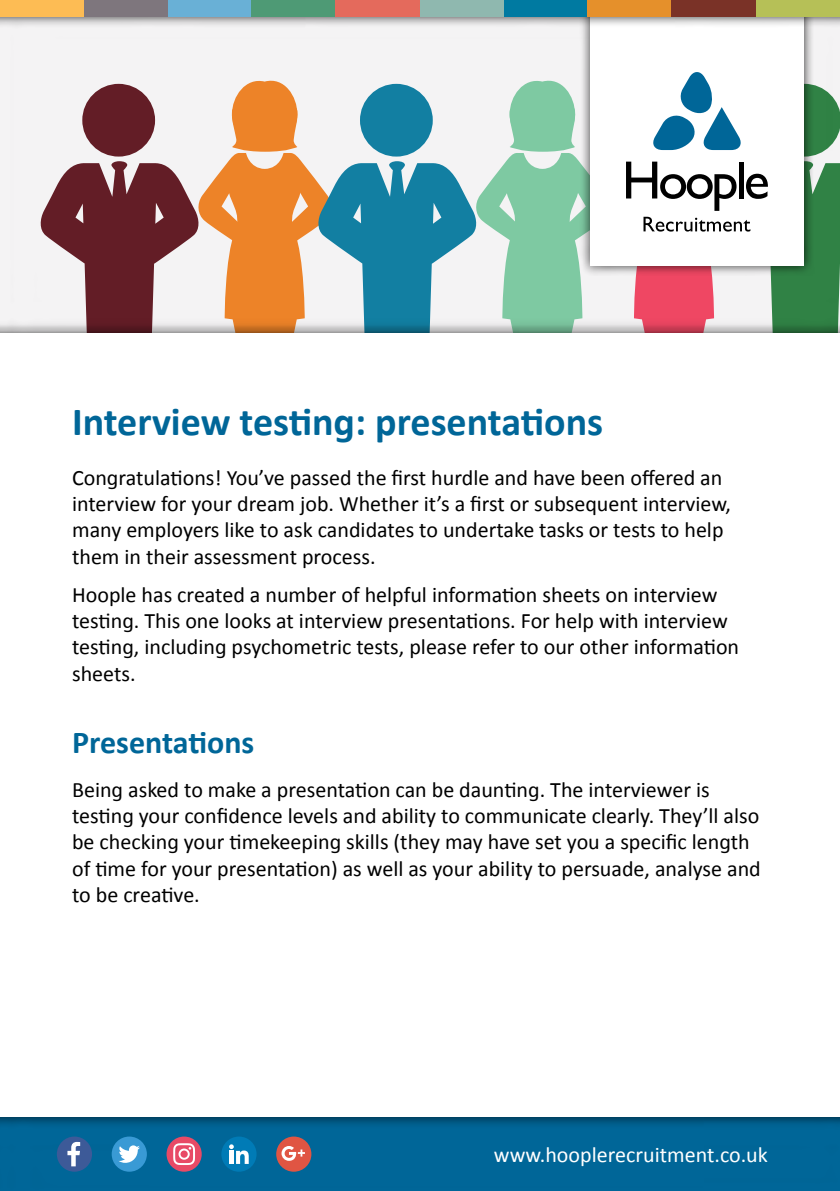
<style>
.page{position:relative;width:840px;height:1191px;background:#fff}
.page>*{position:absolute;margin:0;border:0;box-sizing:border-box;transform-origin:0 0}
.t1{font:700 40px "Calibri";color:#006698}
.t2{font:700 32px "Calibri";color:#006698}
.t3{font:22px/26.4px "Calibri";color:#000}
.t4{font:22px "Calibri";color:#fff}
</style>
<div class="page">
<div style="left:0;top:1100px;width:839px;height:91px;background:#000;opacity:.75"></div>
<div style="left:57px;top:1136px;width:35px;height:35px;background:#3d5a98;border-radius:50%"></div>
<svg style="left:67px;top:1141px;width:13px;height:25px"></svg>
<div style="left:112px;top:1136px;width:35px;height:35px;background:#399ad5;border-radius:50%"></div>
<svg style="left:119px;top:1145px;width:21px;height:17px"></svg>
<div style="left:166px;top:1136px;width:36px;height:35px;background:#e84a66;border-radius:50%"></div>
<svg style="left:173px;top:1143px;width:22px;height:22px"></svg>
<div style="left:221px;top:1136px;width:35px;height:35px;background:#007bb6;border-radius:50%"></div>
<svg style="left:229px;top:1144px;width:19px;height:19px"></svg>
<div style="left:276px;top:1136px;width:35px;height:35px;background:#e05543;border-radius:50%"></div>
<svg style="left:281px;top:1146px;width:24px;height:14px"></svg>
<div style="left:0;top:0;width:839px;height:333px;background:#f4f3f4"></div>
<div style="left:589px;top:0;width:214px;height:266px;background:#fff"></div>
<svg style="left:39px;top:72px;width:800px;height:261px"></svg>
<div style="left:0;top:0;width:839px;height:28px;background:#000;opacity:.75"></div>
<div style="left:0;top:0;width:84px;height:17px;background:#fdbc54"></div>
<div style="left:84px;top:0;width:84px;height:17px;background:#7e767d"></div>
<div style="left:168px;top:0;width:84px;height:17px;background:#69b0d6"></div>
<div style="left:252px;top:0;width:84px;height:17px;background:#4e9a75"></div>
<div style="left:336px;top:0;width:84px;height:17px;background:#e46a5c"></div>
<div style="left:420px;top:0;width:83px;height:17px;background:#8fb8af"></div>
<div style="left:503px;top:0;width:84px;height:17px;background:#007aa1"></div>
<div style="left:587px;top:0;width:84px;height:17px;background:#e5902b"></div>
<div style="left:671px;top:0;width:84px;height:17px;background:#7a3227"></div>
<div style="left:755px;top:0;width:84px;height:17px;background:#b6c057"></div>
<h1 class="t1" style="left:72px;top:396px;width:532px">Interview testing: presentations</h1>
<p class="t3" style="left:72px;top:464px;width:660px">Congratulations! You’ve passed the first hurdle and have been offered an interview for your dream job. Whether it’s a first or subsequent interview, many employers like to ask candidates to undertake tasks or tests to help them in their assessment process.</p>
<p class="t3" style="left:72px;top:581px;width:668px">Hoople has created a number of helpful information sheets on interview testing. This one looks at interview presentations. For help with interview testing, including psychometric tests, please refer to our other information sheets.</p>
<h2 class="t2" style="left:72px;top:722px;width:184px">Presentations</h2>
<p class="t3" style="left:72px;top:776px;width:689px">Being asked to make a presentation can be daunting. The interviewer is testing your confidence levels and ability to communicate clearly. They’ll also be checking your timekeeping skills (they may have set you a specific length of time for your presentation) as well as your ability to persuade, analyse and to be creative.</p>
<p class="t4" style="left:493px;top:1141px;width:275px">www.hooplerecruitment.co.uk</p>
</div>
